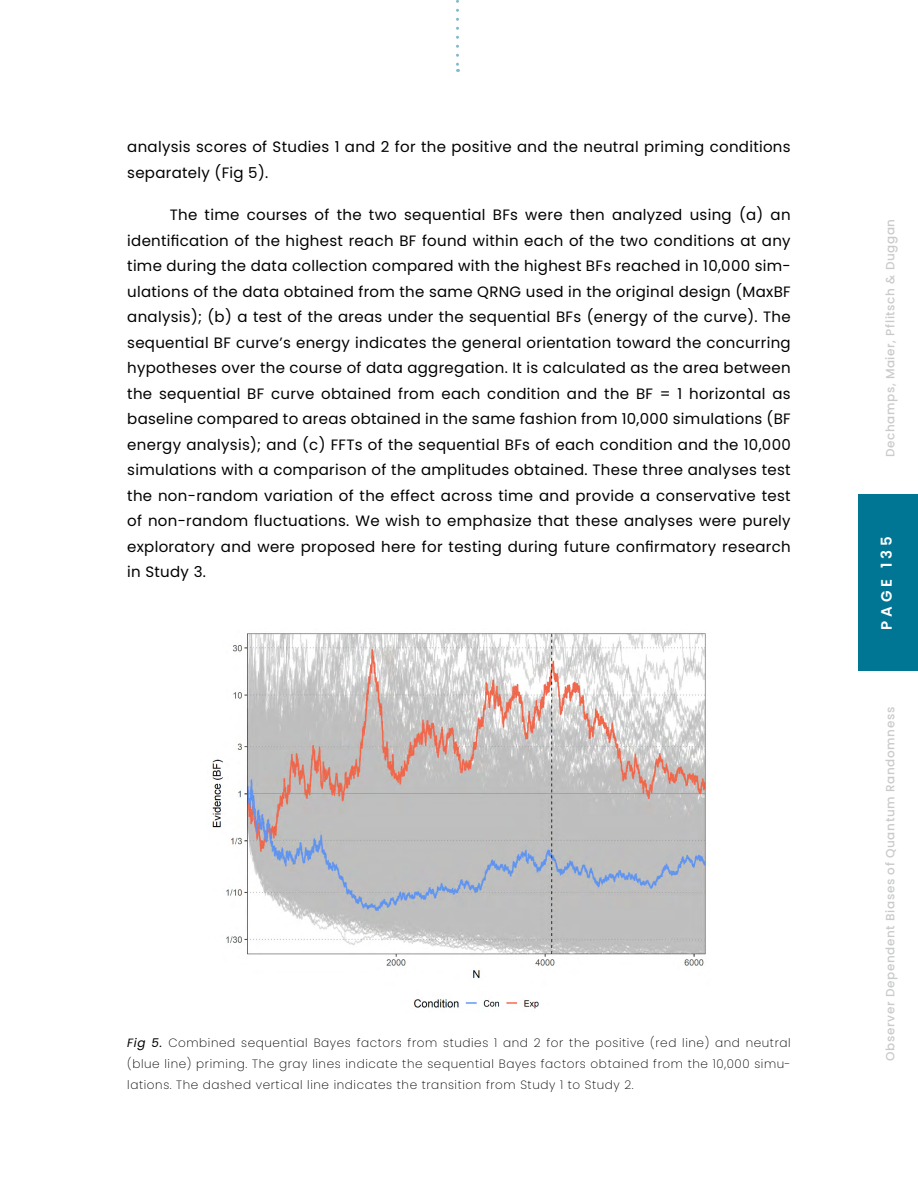
<style>
.page{position:relative;width:918px;height:1188px;background:#fff}
.page>*{position:absolute;margin:0;border:0;box-sizing:border-box;transform-origin:0 0}
.t1{font:15px/25.5px "Poppins";letter-spacing:.02em;color:#000}
.t2{font:600 15px "Poppins";letter-spacing:.25em;color:#fff}
.t3{font:200 12px/21px "Poppins";letter-spacing:.05em;color:#000;text-align:justify}
.t4{font:500 12px "Poppins";letter-spacing:.05em;color:#939598}
.s1{font-weight:400;font-style:italic}
</style>
<div class="page">
<div style="left:858px;top:494px;width:60px;height:176px;background:#007594"></div>
<img style="left:212px;top:633px;width:494px;height:376px">
<svg style="left:456px;top:0;width:3px;height:72px"></svg>
<p class="t1" style="left:127px;top:134px;width:665px">analysis scores of Studies 1 and 2 for the positive and the neutral priming conditions separately (Fig 5).</p>
<p class="t1" style="left:127px;top:202px;width:665px;text-align:justify;text-indent:43px">The time courses of the two sequential BFs were then analyzed using (a) an identification of the highest reach BF found within each of the two conditions at any time during the data collection compared with the highest BFs reached in 10,000 sim&shy;ulations of the data obtained from the same QRNG used in the original design (MaxBF analysis); (b) a test of the areas under the sequential BFs (energy of the curve). The sequential BF curve’s energy indicates the general orientation toward the concurring hypotheses over the course of data aggregation. It is calculated as the area between the sequential BF curve obtained from each condition and the BF = 1 horizontal as baseline compared to areas obtained in the same fashion from 10,000 simulations (BF energy analysis); and (c) FFTs of the sequential BFs of each condition and the 10,000 simulations with a comparison of the amplitudes obtained. These three analyses test the non-random variation of the effect across time and provide a conservative test of non-random fluctuations. We wish to emphasize that these analyses were purely exploratory and were proposed here for testing during future confirmatory research in Study 3.</p>
<p class="t3" style="left:127px;top:1032px;width:665px"><span class="s1">Fig 5.</span> Combined sequential Bayes factors from studies 1 and 2 for the positive (red line) and neutral (blue line) priming. The gray lines indicate the sequential Bayes factors obtained from the 10,000 simu&shy;lations. The dashed vertical line indicates the transition from Study 1 to Study 2.</p>
<p class="t4" style="left:883px;top:457px;width:240px;rotate:-90deg">Dechamps, Maier, Pflitsch &amp; Duggan</p>
<p class="t2" style="left:878px;top:630px;width:95px;rotate:-90deg">PAGE 135</p>
<p class="t4" style="left:883px;top:1061px;width:355px;rotate:-90deg">Observer Dependent Biases of Quantum Randomness</p>
</div>
